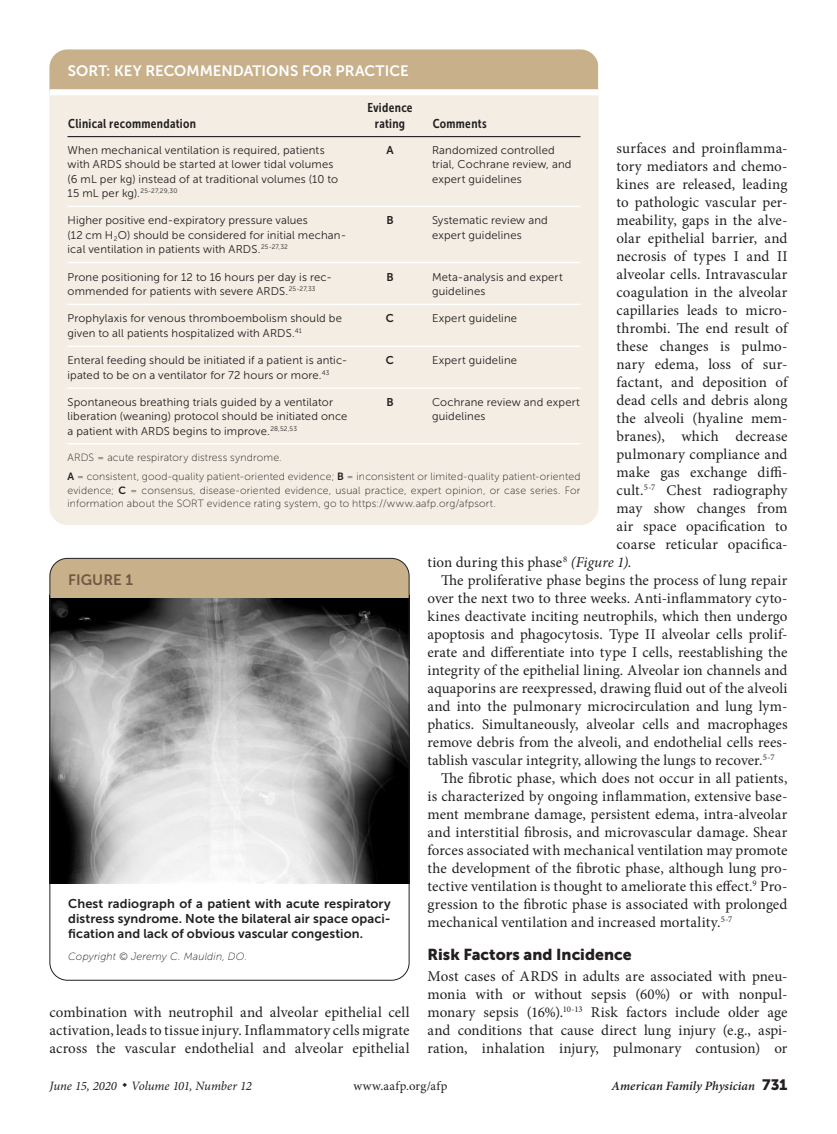
<style>
.page{position:relative;width:837px;height:1134px;background:#fff}
.page>*{position:absolute;margin:0;border:0;box-sizing:border-box;transform-origin:0 0}
.head1{font:15.75px "Museo Sans 900";color:#231f20}
.body_text{font:15px/18px "Minion Pro";letter-spacing:.01em;color:#231f20;text-align:justify}
.body_noindent{font:15px/18px "Minion Pro";letter-spacing:.01em;color:#231f20;text-align:justify}
.sort_title{font:15px "Museo Sans 700";color:#fff}
.figure{font:15px "Museo Sans 700";letter-spacing:.005em;color:#745844}
.fig_legend{font:12.75px/15px "Museo Sans 700";letter-spacing:.01em;color:#231f20;text-align:justify}
.table_head1{font:12.75px/15.3px "Museo Sans Cond 700";letter-spacing:.025em;color:#231f20;text-align:center}
.t1{font:italic 12.75px "Minion Pro";color:#231f20}
.t2{font:italic 600 12.75px "Minion Pro";letter-spacing:.005em;color:#231f20}
.t3{font:12.75px "Minion Pro";letter-spacing:.04em;color:#231f20}
.table_data{font:11.25px/14.2px "Museo Sans 300";letter-spacing:.015em;color:#231f20}
.table_data_last_col{font:11.25px/14.2px "Museo Sans 300";letter-spacing:.015em;color:#231f20}
.table_data-2{font:11.25px "Museo Sans 700";color:#231f20}
.table_fig_note{font:10.5px/13.5px "Museo Sans 100";letter-spacing:.02em;color:#231f20;text-align:justify}
.table_fig_note-2{font:italic 10.5px "Museo Sans 100";letter-spacing:.015em;color:#231f20}
.s1{font-style:italic}
.s2{font-family:"Museo Sans 700"}
.s3{font-family:"Museo Sans 900";font-weight:400;font-style:normal;font-size:15px}
</style>
<div class="page">
<div style="left:50px;top:50px;width:548px;height:475px;background:#f3ede3;border-radius:18px"></div>
<hr style="left:68px;top:136px;width:298px;height:1px;background:#231f20">
<hr style="left:366px;top:136px;width:66px;height:1px;background:#231f20">
<hr style="left:432px;top:136px;width:148px;height:1px;background:#231f20">
<hr style="left:68px;top:443px;width:298px;height:1px;background:#fff">
<hr style="left:366px;top:443px;width:66px;height:1px;background:#fff">
<hr style="left:432px;top:443px;width:148px;height:1px;background:#fff">
<hr style="left:68px;top:206px;width:298px;height:1px;background:#fff">
<hr style="left:366px;top:206px;width:66px;height:1px;background:#fff">
<hr style="left:432px;top:206px;width:148px;height:1px;background:#fff">
<hr style="left:68px;top:262px;width:298px;height:1px;background:#fff">
<hr style="left:366px;top:262px;width:66px;height:1px;background:#fff">
<hr style="left:432px;top:262px;width:148px;height:1px;background:#fff">
<hr style="left:68px;top:304px;width:298px;height:1px;background:#fff">
<hr style="left:366px;top:304px;width:66px;height:1px;background:#fff">
<hr style="left:432px;top:304px;width:148px;height:1px;background:#fff">
<hr style="left:68px;top:346px;width:298px;height:1px;background:#fff">
<hr style="left:366px;top:346px;width:66px;height:1px;background:#fff">
<hr style="left:432px;top:346px;width:148px;height:1px;background:#fff">
<hr style="left:68px;top:387px;width:298px;height:2px;background:#fff">
<hr style="left:366px;top:387px;width:66px;height:2px;background:#fff">
<hr style="left:432px;top:387px;width:148px;height:2px;background:#fff">
<div style="left:50px;top:50px;width:548px;height:43px;background:#c8b08b"></div>
<div style="left:50px;top:89px;width:548px;height:6px;background:#fff"></div>
<img style="left:52px;top:598px;width:356px;height:286px">
<div style="left:50px;top:558px;width:359px;height:40px;background:#c8b08b"></div>
<p class="sort_title" style="left:68px;top:62px;width:342px">SORT: KEY RECOMMENDATIONS FOR PRACTICE</p>
<p class="table_head1" style="left:68px;top:116px;width:129px">Clinical recommendation</p>
<p class="table_head1" style="left:367px;top:100px;width:47px">Evidence rating</p>
<p class="table_head1" style="left:433px;top:116px;width:55px">Comments</p>
<p class="body_noindent" style="left:616px;top:139px;width:173px">surfaces and proinflamma-</p>
<p class="body_noindent" style="left:616px;top:157px;width:173px">tory mediators and chemo-</p>
<p class="body_noindent" style="left:616px;top:175px;width:172px">kines are released, leading</p>
<p class="body_noindent" style="left:616px;top:193px;width:173px">to pathologic vascular per-</p>
<p class="body_noindent" style="left:616px;top:211px;width:173px">meability, gaps in the alve-</p>
<p class="body_noindent" style="left:616px;top:229px;width:173px">olar epithelial barrier, and</p>
<p class="body_noindent" style="left:616px;top:247px;width:172px">necrosis of types I and II</p>
<p class="body_noindent" style="left:616px;top:265px;width:173px">alveolar cells. Intravascular</p>
<p class="body_noindent" style="left:616px;top:283px;width:172px">coagulation in the alveolar</p>
<p class="body_noindent" style="left:616px;top:301px;width:173px">capillaries leads to micro-</p>
<p class="body_noindent" style="left:616px;top:319px;width:173px">thrombi. The end result of</p>
<p class="body_noindent" style="left:616px;top:337px;width:173px">these changes is pulmo-</p>
<p class="body_noindent" style="left:616px;top:355px;width:173px">nary edema, loss of sur-</p>
<p class="body_noindent" style="left:616px;top:373px;width:172px">factant, and deposition of</p>
<p class="body_noindent" style="left:616px;top:391px;width:172px">dead cells and debris along</p>
<p class="body_noindent" style="left:616px;top:409px;width:173px">the alveoli (hyaline mem-</p>
<p class="body_noindent" style="left:616px;top:427px;width:172px">branes), which decrease</p>
<p class="body_noindent" style="left:616px;top:445px;width:172px">pulmonary compliance and</p>
<p class="body_noindent" style="left:616px;top:463px;width:173px">make gas exchange diffi-</p>
<p class="body_noindent" style="left:616px;top:481px;width:172px">cult.<sup>5-7</sup> Chest radiography</p>
<p class="body_noindent" style="left:616px;top:499px;width:172px">may show changes from</p>
<p class="body_noindent" style="left:616px;top:517px;width:173px">air space opacification to</p>
<p class="body_noindent" style="left:616px;top:535px;width:173px">coarse reticular opacifica-</p>
<p class="body_noindent" style="left:428px;top:553px;width:206px">tion during this phase<sup>8</sup> <span class="s1">(Figure 1).</span></p>
<p class="body_text" style="left:428px;top:571px;width:362px;text-indent:14px">The proliferative phase begins the process of lung repair over the next two to three weeks. Anti-inflammatory cyto&shy;kines deactivate inciting neutrophils, which then undergo apoptosis and phagocytosis. Type II alveolar cells prolif&shy;erate and differentiate into type I cells, reestablishing the integrity of the epithelial lining. Alveolar ion channels and aquaporins are reexpressed, drawing fluid out of the alveoli and into the pulmonary microcirculation and lung lym&shy;phatics. Simultaneously, alveolar cells and macrophages remove debris from the alveoli, and endothelial cells rees&shy;tablish vascular integrity, allowing the lungs to recover.<sup>5-7</sup></p>
<p class="body_text" style="left:428px;top:769px;width:362px;text-indent:14px">The fibrotic phase, which does not occur in all patients, is characterized by ongoing inflammation, extensive base&shy;ment membrane damage, persistent edema, intra-alveolar and interstitial fibrosis, and microvascular damage. Shear forces associated with mechanical ventilation may promote the development of the fibrotic phase, although lung pro&shy;tective ventilation is thought to ameliorate this effect.<sup>9</sup> Pro&shy;gression to the fibrotic phase is associated with prolonged mechanical ventilation and increased mortality.<sup>5-7</sup></p>
<p class="head1" style="left:428px;top:946px;width:206px">Risk Factors and Incidence</p>
<p class="body_noindent" style="left:428px;top:967px;width:362px">Most cases of ARDS in adults are associated with pneu&shy;monia with or without sepsis (60%) or with nonpul&shy;monary sepsis (16%).<sup>10-13</sup> Risk factors include older age and conditions that cause direct lung injury (e.g., aspi&shy;ration, inhalation injury, pulmonary contusion) or</p>
<p class="table_data" style="left:68px;top:143px;width:272px">When mechanical ventilation is required, patients with ARDS should be started at lower tidal volumes (6 mL per kg) instead of at traditional volumes (10 to 15 mL per kg).<sup>25-27,29,30</sup></p>
<p class="table_data-2" style="left:386px;top:144px;width:9px">A</p>
<p class="table_data_last_col" style="left:432px;top:143px;width:141px">Randomized controlled trial, Cochrane review, and expert guidelines</p>
<p class="table_data" style="left:68px;top:214px;width:280px">Higher positive end-expiratory pressure values<br>(12 cm H<sub>2</sub>O) should be considered for initial mechan&shy;ical ventilation in patients with ARDS.<sup>25-27,32</sup></p>
<p class="table_data-2" style="left:386px;top:214px;width:9px">B</p>
<p class="table_data_last_col" style="left:432px;top:214px;width:117px">Systematic review and expert guidelines</p>
<p class="table_data" style="left:68px;top:270px;width:266px">Prone positioning for 12 to 16 hours per day is rec&shy;ommended for patients with severe ARDS.<sup>25-27,33</sup></p>
<p class="table_data-2" style="left:386px;top:270px;width:9px">B</p>
<p class="table_data_last_col" style="left:432px;top:270px;width:132px">Meta-analysis and expert guidelines</p>
<p class="table_data" style="left:68px;top:312px;width:276px">Prophylaxis for venous thromboembolism should be given to all patients hospitalized with ARDS.<sup>41</sup></p>
<p class="table_data-2" style="left:386px;top:312px;width:10px">C</p>
<p class="table_data_last_col" style="left:432px;top:312px;width:87px">Expert guideline</p>
<p class="table_data" style="left:68px;top:353px;width:282px">Enteral feeding should be initiated if a patient is antic&shy;ipated to be on a ventilator for 72 hours or more.<sup>43</sup></p>
<p class="table_data-2" style="left:386px;top:354px;width:10px">C</p>
<p class="table_data_last_col" style="left:432px;top:353px;width:87px">Expert guideline</p>
<p class="table_data" style="left:68px;top:395px;width:281px">Spontaneous breathing trials guided by a ventilator liberation (weaning) protocol should be initiated once a patient with ARDS begins to improve.<sup>28,52,53</sup></p>
<p class="table_data-2" style="left:386px;top:396px;width:9px">B</p>
<p class="table_data_last_col" style="left:432px;top:395px;width:149px">Cochrane review and expert guidelines</p>
<p class="table_fig_note" style="left:68px;top:450px;width:216px">ARDS = acute respiratory distress syndrome.</p>
<p class="table_fig_note" style="left:68px;top:470px;width:515px"><span class="s2">A</span> = consistent, good-quality patient-oriented evidence; <span class="s2">B</span> = inconsistent or limited-quality patient-oriented evidence; <span class="s2">C</span> = consensus, disease-oriented evidence, usual practice, expert opinion, or case series. For information about the SORT evidence rating system, go to https://www.aafp.org/afpsort.</p>
<p class="figure" style="left:68px;top:571px;width:66px">FIGURE 1</p>
<p class="fig_legend" style="left:68px;top:896px;width:324px">Chest radiograph of a patient with acute respiratory distress syndrome. Note the bilateral air space opaci&shy;fication and lack of obvious vascular congestion.</p>
<p class="table_fig_note-2" style="left:68px;top:951px;width:181px">Copyright © Jeremy C. Mauldin, DO.</p>
<p class="body_noindent" style="left:50px;top:1003px;width:362px">combination with neutrophil and alveolar epithelial cell activation, leads to tissue injury. Inflammatory cells migrate across the vascular endothelial and alveolar epithelial</p>
<p class="t1" style="left:50px;top:1078px;width:204px">June 15, 2020 ◆ Volume 101, Number 12</p>
<p class="t3" style="left:353px;top:1078px;width:96px">www.aafp.org/afp</p>
<p class="t2" style="left:612px;top:1077px;width:177px">American Family Physician <span class="s3">731</span></p>
</div>
